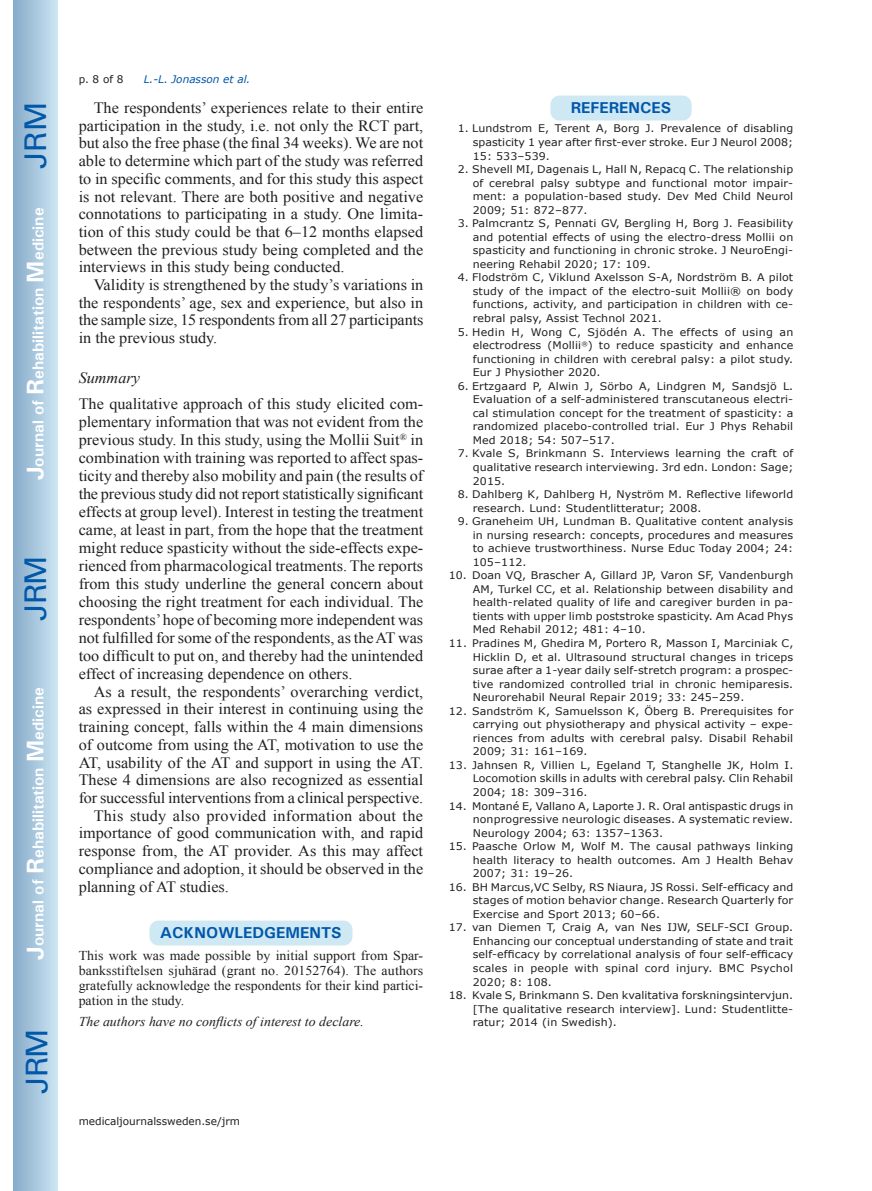
<style>
.page{position:relative;width:872px;height:1191px;background:#fff}
.page>*{position:absolute;margin:0;border:0;box-sizing:border-box;transform-origin:0 0}
.t1{font:30px "Univers";letter-spacing:-.03em;color:#0157a8}
.t2{font:15.75px/18px "Times New Roman";color:#231f20;text-align:justify}
.t3{font:700 15.75px "Univers";color:#fff}
.t4{font:700 15.75px "Univers";color:#0157a8}
.t5{font:italic 15.75px "Times New Roman";color:#231f20}
.t6{font:13.5px/15px "Times New Roman";color:#231f20;text-align:justify}
.t7{font:italic 13.5px "Times New Roman";color:#231f20}
.t8{font:10.5px/13.5px "Verdana";letter-spacing:.01em;color:#231f20;text-align:justify;scale:1.05 1}
.t9{font:10.5px "Verdana";letter-spacing:.01em;color:#231f20}
.t10{font:italic 10.5px "Verdana";color:#0157a8}
.s1{font-size:24px}
</style>
<div class="page">
<div style="left:14px;top:0;width:43px;height:1191px;background:linear-gradient(to right,#88acca,#cbe5f2)"></div>
<div style="left:149px;top:920px;width:204px;height:26px;background:#cee8f4;border-radius:10px"></div>
<div style="left:148px;top:919px;width:206px;height:28px;border:2px solid #fff;border-radius:10px"></div>
<div style="left:549px;top:95px;width:143px;height:26px;background:#cee8f4;border-radius:10px"></div>
<div style="left:549px;top:94px;width:144px;height:28px;border:2px solid #fff;border-radius:10px"></div>
<h1 class="t1" style="left:18px;top:169px;width:68px;rotate:-90deg">JRM</h1>
<h2 class="t3" style="left:28px;top:480px;width:274px;rotate:-90deg"><span class="s1">J</span>ournal of <span class="s1">R</span>ehabilitation <span class="s1">M</span>edicine</h2>
<h1 class="t1" style="left:18px;top:620px;width:67px;rotate:-90deg">JRM</h1>
<h2 class="t3" style="left:28px;top:959px;width:274px;rotate:-90deg"><span class="s1">J</span>ournal of <span class="s1">R</span>ehabilitation <span class="s1">M</span>edicine</h2>
<h1 class="t1" style="left:19px;top:1093px;width:67px;rotate:-90deg">JRM</h1>
<p class="t9" style="left:79px;top:72px;width:46px">p. 8 of 8</p>
<p class="t10" style="left:144px;top:72px;width:108px">L.-L. Jonasson et al.</p>
<p class="t2" style="left:79px;top:99px;width:346px;text-indent:15px">The respondents’ experiences relate to their entire participation in the study, i.e. not only the RCT part, but also the free phase (the final 34 weeks). We are not able to determine which part of the study was referred to in specific comments, and for this study this aspect is not relevant. There are both positive and negative connotations to participating in a study. One limita&shy;tion of this study could be that 6–12 months elapsed between the previous study being completed and the interviews in this study being conducted.</p>
<h2 class="t2" style="left:79px;top:275px;width:346px;text-indent:15px">Validity is strengthened by the study’s variations in the respondents’ age, sex and experience, but also in the sample size, 15 respondents from all 27 participants in the previous study.</h2>
<h2 class="t5" style="left:79px;top:367px;width:63px">Summary</h2>
<p class="t2" style="left:79px;top:394px;width:346px">The qualitative approach of this study elicited com&shy;plementary information that was not evident from the previous study. In this study, using the Mollii Suit<sup>®</sup> in combination with training was reported to affect spas&shy;ticity and thereby also mobility and pain (the results of the previous study did not report statistically significant effects at group level). Interest in testing the treatment came, at least in part, from the hope that the treatment might reduce spasticity without the side-effects expe&shy;rienced from pharmacological treatments. The reports from this study underline the general concern about choosing the right treatment for each individual. The respondents’ hope of becoming more independent was not fulfilled for some of the respondents, as the AT was too difficult to put on, and thereby had the unintended effect of increasing dependence on others.</p>
<h2 class="t2" style="left:94px;top:682px;width:331px">As a result, the respondents’ overarching verdict,</h2>
<h2 class="t2" style="left:79px;top:700px;width:346px">as expressed in their interest in continuing using the</h2>
<h2 class="t2" style="left:79px;top:717px;width:346px">training concept, falls within the 4 main dimensions</h2>
<h2 class="t2" style="left:79px;top:735px;width:346px">of outcome from using the AT, motivation to use the</h2>
<h2 class="t2" style="left:79px;top:753px;width:346px">AT, usability of the AT and support in using the AT.</h2>
<h2 class="t2" style="left:79px;top:770px;width:346px">These 4 dimensions are also recognized as essential</h2>
<h2 class="t2" style="left:79px;top:788px;width:346px">for successful interventions from a clinical perspective.</h2>
<h2 class="t2" style="left:94px;top:806px;width:331px">This study also provided information about the</h2>
<h2 class="t2" style="left:79px;top:824px;width:346px">importance of good communication with, and rapid</h2>
<h2 class="t2" style="left:79px;top:841px;width:346px">response from, the AT provider. As this may affect</h2>
<h2 class="t2" style="left:79px;top:859px;width:346px">compliance and adoption, it should be observed in the</h2>
<h2 class="t2" style="left:79px;top:877px;width:152px">planning of AT studies.</h2>
<h2 class="t4" style="left:160px;top:922px;width:183px">ACKNOWLEDGEMENTS</h2>
<p class="t6" style="left:79px;top:948px;width:346px">This work was made possible by initial support from Spar&shy;banksstiftelsen sjuhärad (grant no. 20152764). The authors gratefully acknowledge the respondents for their kind partici&shy;pation in the study.</p>
<p class="t7" style="left:79px;top:1012px;width:287px">The authors have no conflicts of interest to declare.</p>
<h2 class="t4" style="left:571px;top:97px;width:102px">REFERENCES</h2>
<p class="t8" style="left:473px;top:122px;width:307px;text-indent:-15px">1. Lundstrom E, Terent A, Borg J. Prevalence of disabling spasticity 1 year after first-ever stroke. Eur J Neurol 2008; 15: 533–539.</p>
<p class="t8" style="left:473px;top:163px;width:307px;text-indent:-15px">2. Shevell MI, Dagenais L, Hall N, Repacq C. The relationship of cerebral palsy subtype and functional motor impair&shy;ment: a population-based study. Dev Med Child Neurol 2009; 51: 872–877.</p>
<p class="t8" style="left:473px;top:217px;width:307px;text-indent:-15px">3. Palmcrantz S, Pennati GV, Bergling H, Borg J. Feasibility and potential effects of using the electro-dress Mollii on spasticity and functioning in chronic stroke. J NeuroEngi&shy;neering Rehabil 2020; 17: 109.</p>
<p class="t8" style="left:473px;top:271px;width:307px;text-indent:-15px">4. Flodström C, Viklund Axelsson S-A, Nordström B. A pilot study of the impact of the electro-suit Mollii® on body functions, activity, and participation in children with ce&shy;rebral palsy, Assist Technol 2021.</p>
<p class="t8" style="left:473px;top:325px;width:307px;text-indent:-15px">5. Hedin H, Wong C, Sjödén A. The effects of using an electrodress (Mollii<sup>®</sup>) to reduce spasticity and enhance functioning in children with cerebral palsy: a pilot study.<br>Eur J Physiother 2020.</p>
<p class="t8" style="left:473px;top:379px;width:307px;text-indent:-15px">6. Ertzgaard P, Alwin J, Sörbo A, Lindgren M, Sandsjö L.<br>Evaluation of a self-administered transcutaneous electri&shy;cal stimulation concept for the treatment of spasticity: a randomized placebo-controlled trial. Eur J Phys Rehabil Med 2018; 54: 507–517.</p>
<p class="t8" style="left:473px;top:447px;width:307px;text-indent:-15px">7. Kvale S, Brinkmann S. Interviews learning the craft of qualitative research interviewing. 3rd edn. London: Sage; 2015.</p>
<p class="t8" style="left:473px;top:487px;width:307px;text-indent:-15px">8. Dahlberg K, Dahlberg H, Nyström M. Reflective lifeworld research. Lund: Studentlitteratur; 2008.</p>
<p class="t8" style="left:473px;top:515px;width:307px;text-indent:-15px">9. Graneheim UH, Lundman B. Qualitative content analysis in nursing research: concepts, procedures and measures to achieve trustworthiness. Nurse Educ Today 2004; 24:<br>105–112.</p>
<p class="t8" style="left:473px;top:569px;width:307px;text-indent:-24px">10. Doan VQ, Brascher A, Gillard JP, Varon SF, Vandenburgh AM, Turkel CC, et al. Relationship between disability and health-related quality of life and caregiver burden in pa&shy;tients with upper limb poststroke spasticity. Am Acad Phys Med Rehabil 2012; 481: 4–10.</p>
<p class="t8" style="left:473px;top:636px;width:307px;text-indent:-24px">11. Pradines M, Ghedira M, Portero R, Masson I, Marciniak C, Hicklin D, et al. Ultrasound structural changes in triceps surae after a 1-year daily self-stretch program: a prospec&shy;tive randomized controlled trial in chronic hemiparesis.<br>Neurorehabil Neural Repair 2019; 33: 245–259.</p>
<p class="t8" style="left:473px;top:704px;width:307px;text-indent:-24px">12. Sandström K, Samuelsson K, Öberg B. Prerequisites for carrying out physiotherapy and physical activity – expe&shy;riences from adults with cerebral palsy. Disabil Rehabil 2009; 31: 161–169.</p>
<p class="t8" style="left:473px;top:758px;width:307px;text-indent:-24px">13. Jahnsen R, Villien L, Egeland T, Stanghelle JK, Holm I.<br>Locomotion skills in adults with cerebral palsy. Clin Rehabil 2004; 18: 309–316.</p>
<p class="t8" style="left:473px;top:799px;width:307px;text-indent:-24px">14. Montané E, Vallano A, Laporte J. R. Oral antispastic drugs in nonprogressive neurologic diseases. A systematic review.<br>Neurology 2004; 63: 1357–1363.</p>
<p class="t8" style="left:473px;top:839px;width:307px;text-indent:-24px">15. Paasche Orlow M, Wolf M. The causal pathways linking health literacy to health outcomes. Am J Health Behav 2007; 31: 19–26.</p>
<p class="t8" style="left:473px;top:880px;width:307px;text-indent:-24px">16. BH Marcus,VC Selby, RS Niaura, JS Rossi. Self-efficacy and stages of motion behavior change. Research Quarterly for Exercise and Sport 2013; 60–66.</p>
<p class="t8" style="left:473px;top:921px;width:307px;text-indent:-24px">17. van Diemen T, Craig A, van Nes IJW, SELF-SCI Group.<br>Enhancing our conceptual understanding of state and trait self-efficacy by correlational analysis of four self-efficacy scales in people with spinal cord injury. BMC Psychol 2020; 8: 108.</p>
<p class="t8" style="left:473px;top:988px;width:307px;text-indent:-24px">18. Kvale S, Brinkmann S. Den kvalitativa forskningsintervjun. [The qualitative research interview]. Lund: Studentlitte&shy;ratur; 2014 (in Swedish).</p>
<p class="t9" style="left:79px;top:1114px;width:163px">medicaljournalssweden.se/jrm</p>
</div>
